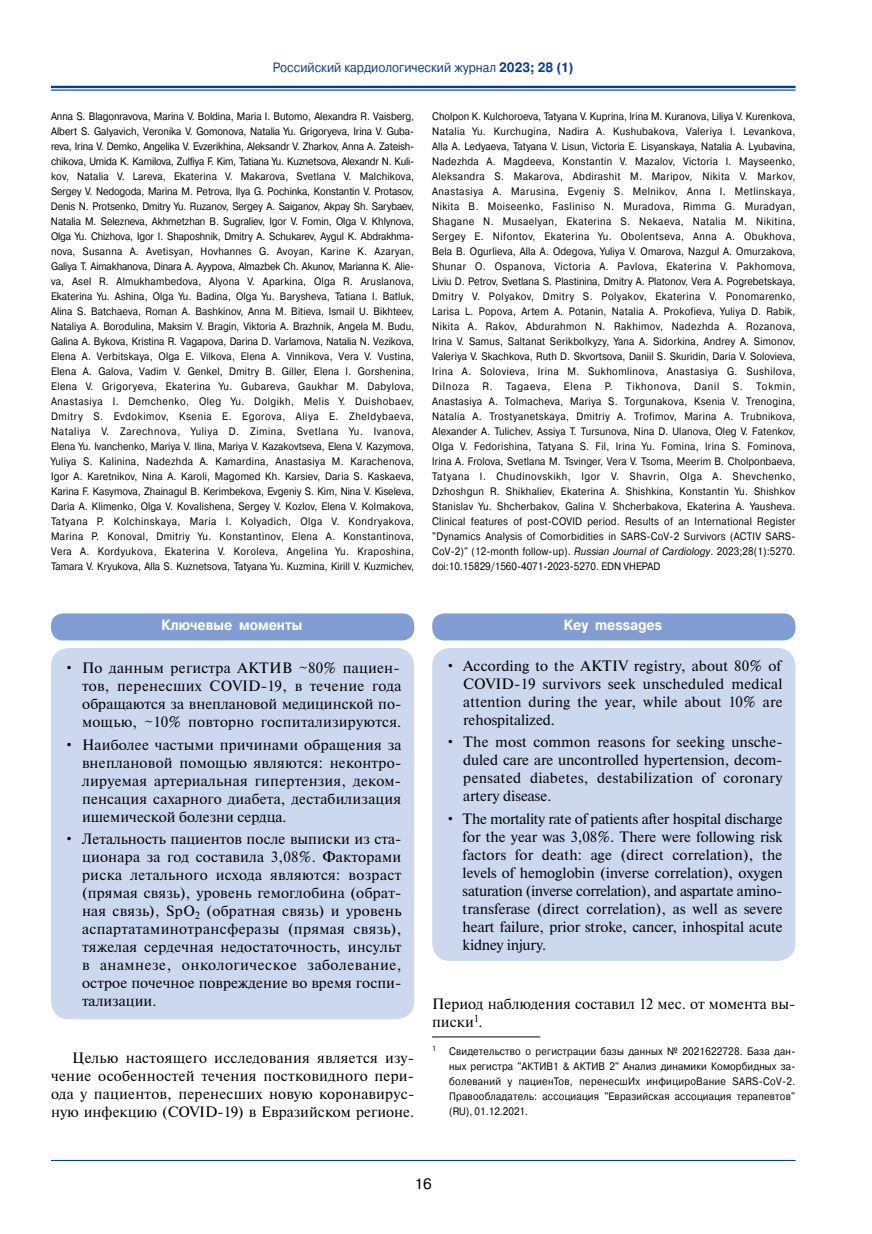
<style>
.page{position:relative;width:872px;height:1234px;background:#fff}
.page>*{position:absolute;margin:0;border:0;box-sizing:border-box;transform-origin:0 0}
.t1{font:15px/18px "Newton";color:#000}
.t2{font:15px "Pragmatica";color:#000}
.t3{font:700 14.85px "Pragmatica";color:#fff;scale:.89 1}
.t4{font:13.5px "Pragmatica";color:#003da6;scale:.89 1}
.t5{font:10.8px/15px "Pragmatica C";letter-spacing:.005em;color:#000;text-align:justify;scale:.89 1}
.s1{font-weight:700}
.s2{font-style:italic}
</style>
<div class="page">
<svg style="left:51px;top:88px;width:744px;height:2px"></svg>
<hr style="left:51px;top:86px;width:744px;height:2px;background:#003da6">
<hr style="left:51px;top:90px;width:744px;height:1px;background:#003da6">
<hr style="left:51px;top:1159px;width:744px;height:1px;background:#003da6">
<div style="left:51px;top:648px;width:363px;height:371px;background:#ccd8ed;border-radius:18px"></div>
<div style="left:432px;top:648px;width:363px;height:312px;background:#ccd8ed;border-radius:18px"></div>
<div style="left:51px;top:613px;width:363px;height:27px;background:#809ed3;border-radius:12px"></div>
<div style="left:432px;top:613px;width:363px;height:27px;background:#809ed3;border-radius:12px"></div>
<hr style="left:432px;top:1036px;width:108px;height:1px;background:#000">
<p class="t4" style="left:273px;top:57px;width:340px">Российский кардиологический журнал <span class="s1">2023; 28 (1)</span></p>
<p class="t5" style="left:51px;top:109px;width:410px;text-align:left">Anna S. Blagonravova, Marina V. Boldina, Maria I. Butomo, Alexandra R. Vaisberg, Albert S. Galyavich, Veronika V. Gomonova, Natalia Yu. Grigoryeva, Irina V. Guba&shy;reva, Irina V. Demko, Angelika V. Evzerikhina, Aleksandr V. Zharkov, Anna A. Zateish&shy;chikova, Umida K. Kamilova, Zulfiya F. Kim, Tatiana Yu. Kuznetsova, Alexandr N. Kuli&shy;kov, Natalia V. Lareva, Ekaterina V. Makarova, Svetlana V. Malchikova, Sergey V. Nedogoda, Marina M. Petrova, Ilya G. Pochinka, Konstantin V. Protasov, Denis N. Protsenko, Dmitry Yu. Ruzanov, Sergey A. Saiganov, Akpay Sh. Sarybaev, Natalia M. Selezneva, Akhmetzhan B. Sugraliev, Igor V. Fomin, Olga V. Khlynova, Olga Yu. Chizhova, Igor I. Shaposhnik, Dmitry A. Schukarev, Aygul K. Abdrakhma&shy;nova, Susanna A. Avetisyan, Hovhannes G. Avoyan, Karine K. Azaryan, Galiya T. Aimakhanova, Dinara A. Ayypova, Almazbek Ch. Akunov, Marianna K. Alie-- va, Asel R. Almukhambedova, Alyona V. Aparkina, Olga R. Aruslanova, Ekaterina Yu. Ashina, Olga Yu. Badina, Olga Yu. Barysheva, Tatiana I. Batluk, Alina S. Batchaeva, Roman A. Bashkinov, Anna M. Bitieva, Ismail U. Bikhteev, Nataliya A. Borodulina, Maksim V. Bragin, Viktoria A. Brazhnik, Angela M. Budu, Galina A. Bykova, Kristina R. Vagapova, Darina D. Varlamova, Natalia N. Vezikova, Elena A. Verbitskaya, Olga E. Vilkova, Elena A. Vinnikova, Vera V. Vustina, Elena A. Galova, Vadim V. Genkel, Dmitry B. Giller, Elena I. Gorshenina, Elena V. Grigoryeva, Ekaterina Yu. Gubareva, Gaukhar M. Dabylova, Anastasiya I. Demchenko, Oleg Yu. Dolgikh, Melis Y. Duishobaev, Dmitry S. Evdokimov, Ksenia E. Egorova, Aliya E. Zheldybaeva, Nataliya V. Zarechnova, Yuliya D. Zimina, Svetlana Yu. Ivanova, Elena Yu. Ivanchenko, Mariya V. Ilina, Mariya V. Kazakovtseva, Elena V. Kazymova, Yuliya S. Kalinina, Nadezhda A. Kamardina, Anastasiya M. Karachenova, Igor A. Karetnikov, Nina A. Karoli, Magomed Kh. Karsiev, Daria S. Kaskaeva, Karina F. Kasymova, Zhainagul B. Kerimbekova, Evgeniy S. Kim, Nina V. Kiseleva, Daria A. Klimenko, Olga V. Kovalishena, Sergey V. Kozlov, Elena V. Kolmakova, Tatyana P. Kolchinskaya, Maria I. Kolyadich, Olga V. Kondryakova, Marina P. Konoval, Dmitriy Yu. Konstantinov, Elena A. Konstantinova, Vera A. Kordyukova, Ekaterina V. Koroleva, Angelina Yu. Kraposhina, Tamara V. Kryukova, Alla S. Kuznetsova, Tatyana Yu. Kuzmina, Kirill V. Kuzmichev,</p>
<p class="t5" style="left:432px;top:109px;width:410px">Cholpon K. Kulchoroeva, Tatyana V. Kuprina, Irina M. Kuranova, Liliya V. Kurenkova, Natalia Yu. Kurchugina, Nadira A. Kushubakova, Valeriya I. Levankova, Alla A. Ledyaeva, Tatyana V. Lisun, Victoria E. Lisyanskaya, Natalia A. Lyubavina, Nadezhda A. Magdeeva, Konstantin V. Mazalov, Victoria I. Mayseenko, Aleksandra S. Makarova, Abdirashit M. Maripov, Nikita V. Markov, Anastasiya A. Marusina, Evgeniy S. Melnikov, Anna I. Metlinskaya, Nikita B. Moiseenko, Fasliniso N. Muradova, Rimma G. Muradyan, Shagane N. Musaelyan, Ekaterina S. Nekaeva, Natalia M. Nikitina, Sergey E. Nifontov, Ekaterina Yu. Obolentseva, Anna A. Obukhova, Bela B. Ogurlieva, Alla A. Odegova, Yuliya V. Omarova, Nazgul A. Omurzakova, Shunar O. Ospanova, Victoria A. Pavlova, Ekaterina V. Pakhomova, Liviu D. Petrov, Svetlana S. Plastinina, Dmitry A. Platonov, Vera A. Pogrebetskaya, Dmitry V. Polyakov, Dmitry S. Polyakov, Ekaterina V. Ponomarenko, Larisa L. Popova, Artem A. Potanin, Natalia A. Prokofieva, Yuliya D. Rabik, Nikita A. Rakov, Abdurahmon N. Rakhimov, Nadezhda A. Rozanova, Irina V. Samus, Saltanat Serikbolkyzy, Yana A. Sidorkina, Andrey A. Simonov, Valeriya V. Skachkova, Ruth D. Skvortsova, Daniil S. Skuridin, Daria V. Solovieva, Irina A. Solovieva, Irina M. Sukhomlinova, Anastasiya G. Sushilova, Dilnoza R. Tagaeva, Elena P. Tikhonova, Danil S. Tokmin, Anastasiya A. Tolmacheva, Mariya S. Torgunakova, Ksenia V. Trenogina, Natalia A. Trostyanetskaya, Dmitriy A. Trofimov, Marina A. Trubnikova, Alexander A. Tulichev, Assiya T. Tursunova, Nina D. Ulanova, Oleg V. Fatenkov, Olga V. Fedorishina, Tatyana S. Fil, Irina Yu. Fomina, Irina S. Fominova, Irina A. Frolova, Svetlana M. Tsvinger, Vera V. Tsoma, Meerim B. Cholponbaeva, Tatyana I. Chudinovskikh, Igor V. Shavrin, Olga A. Shevchenko, Dzhoshgun R. Shikhaliev, Ekaterina A. Shishkina, Konstantin Yu. Shishkov Stanislav Yu. Shcherbakov, Galina V. Shcherbakova, Ekaterina A. Yausheva.<br>Clinical features of post-COVID period. Results of an International Register "Dynamics Analysis of Comorbidities in SARS-CoV-2 Survivors (ACTIV SARS-CoV-2)" (12-month follow-up). <span class="s2">Russian Journal of Cardiology</span>. 2023;28(1):5270. doi:10.15829/1560-4071-2023-5270. EDN VHEPAD</p>
<h2 class="t3" style="left:161px;top:616px;width:160px">Ключевые моменты</h2>
<h2 class="t3" style="left:564px;top:616px;width:112px">Key messages</h2>
<h1 class="t1" style="left:82px;top:659px;width:321px;text-indent:-18px">• По данным регистра АКТИВ ~80% пациен&shy;тов, перенесших COVID-19, в течение года обращаются за внеплановой медицинской по&shy;мощью, ~10% повторно госпитализируются.</h1>
<h1 class="t1" style="left:82px;top:735px;width:321px;text-align:justify;text-indent:-18px">• Наиболее частыми причинами обращения за внеплановой помощью являются: неконтро&shy;лируемая артериальная гипертензия, деком&shy;пенсация сахарного диабета, дестабилизация ишемической болезни сердца.</h1>
<p class="t1" style="left:82px;top:829px;width:321px;text-align:justify;text-indent:-18px">• Летальность пациентов после выписки из ста&shy;ционара за год составила 3,08%. Факторами риска летального исхода являются: возраст (прямая связь), уровень гемоглобина (обрат&shy;ная связь), SpO<sub>2</sub> (обратная связь) и уровень аспартатаминотрансферазы (прямая связь), тяжелая сердечная недостаточность, инсульт в анамнезе, онкологическое заболевание, острое почечное повреждение во время госпи&shy;тализации.</p>
<h1 class="t1" style="left:51px;top:1048px;width:365px;text-indent:21px">Целью настоящего исследования является изу&shy;чение особенностей течения постковидного пери&shy;ода у пациентов, перенесших новую коронавирус&shy;ную инфекцию (COVID-19) в Евразийском регионе.</h1>
<h1 class="t1" style="left:463px;top:657px;width:321px;text-align:justify;text-indent:-18px">• According to the AKTIV registry, about 80% of COVID-19 survivors seek unscheduled medical attention during the year, while about 10% are rehospitalized.</h1>
<h1 class="t1" style="left:463px;top:733px;width:321px;text-indent:-18px">• The most common reasons for seeking unsche&shy;duled care are uncontrolled hypertension, decom&shy;pensated diabetes, destabilization of coronary artery disease.</h1>
<p class="t1" style="left:462px;top:809px;width:322px;text-indent:-18px">• The mortality rate of patients after hospital discharge for the year was 3,08%. There were following risk factors for death: age (direct correlation), the levels of hemoglobin (inverse correlation), oxygen saturation (inverse correlation), and aspartate amino&shy;transferase (direct correlation), as well as severe heart failure, prior stroke, cancer, inhospital acute kidney injury.</p>
<h1 class="t1" style="left:432px;top:994px;width:365px">Период наблюдения составил 12 мес. от момента вы&shy;писки<sup>1</sup>.</h1>
<p class="t5" style="left:449px;top:1043px;width:390px;text-indent:-17px"><sup>1</sup> Свидетельство о регистрации базы данных № 2021622728. База дан&shy;ных регистра "АКТИВ1 &amp; АКТИВ 2" Анализ динамики Коморбидных за&shy;болеваний у пациенТов, перенесшИх инфицироВание SARS-CoV-2.<br>Правообладатель: ассоциация "Евразийская ассоциация терапевтов" (RU), 01.12.2021.</p>
<h1 class="t2" style="left:414px;top:1172px;width:19px">16</h1>
</div>
